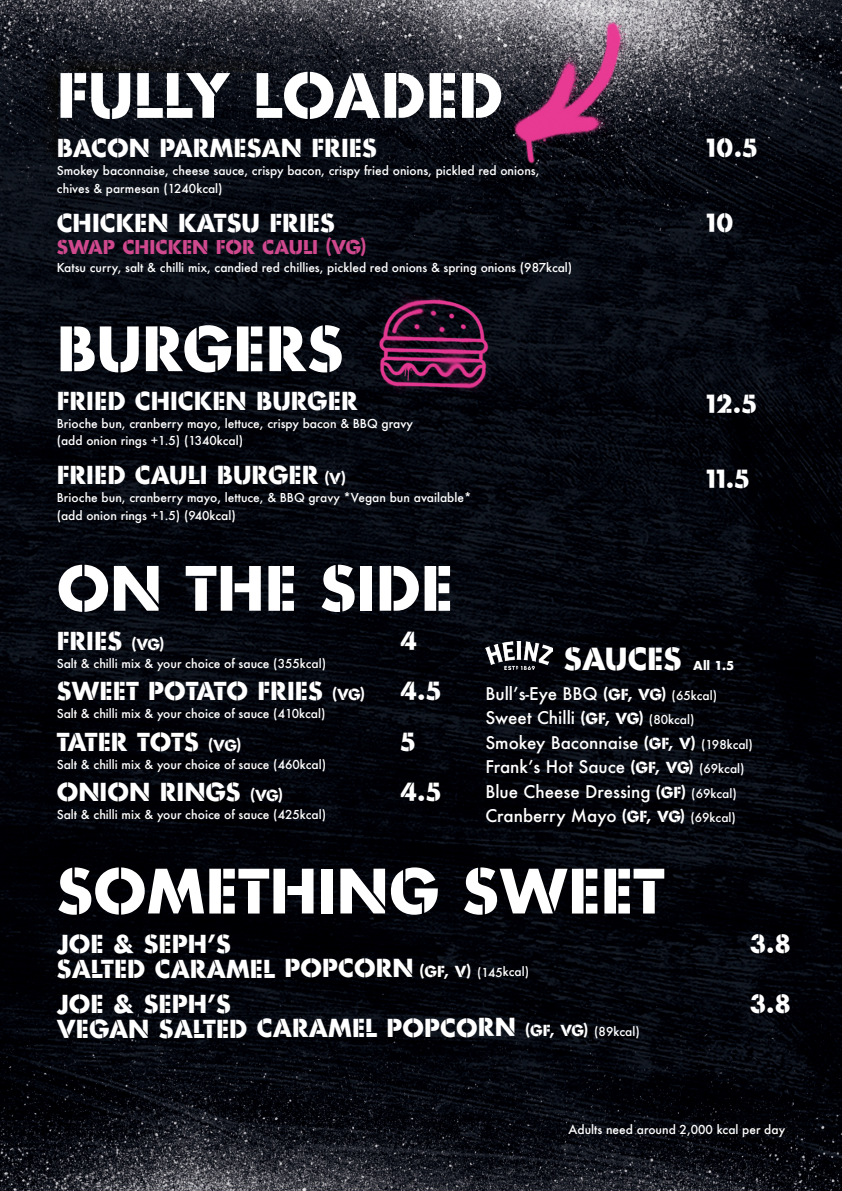
<style>
.page{position:relative;width:842px;height:1191px;background:#fff}
.page>*{position:absolute;margin:0;border:0;box-sizing:border-box;transform-origin:0 0}
.t1{font:64px "BOOM Stencil V2";color:#fff}
.t2{font:32px "BOOM Stencil V2";color:#fff}
.t3{font:26px "BOOM Stencil V2";color:#fff}
.t4{font:20px "BOOM Stencil V2";color:#d0488e}
.Food_Description{font:500 17px "Futura";color:#fff}
.t5{font:500 12px/17.8px "Futura";color:#fff}
.t6{font:700 12px "Futura";color:#fff}
.s1{font-size:16px}
.s2{font-family:"BOOM Stencil V2";font-weight:400;font-size:16px}
.s3{font-size:12px}
.s4{font-family:"Futura";font-weight:500;font-size:12px}
</style>
<div class="page">
<img style="left:0;top:0;width:842px;height:1191px">
<img style="left:365px;top:285px;width:138px;height:123px">
<img style="left:508px;top:10px;width:132px;height:167px">
<img style="left:485px;top:641px;width:67px;height:29px">
<p class="t1" style="left:57px;top:58px;width:448px">FULLY LOADED</p>
<p class="t3" style="left:57px;top:133px;width:322px">BACON PARMESAN FRIES</p>
<p class="t3" style="left:706px;top:133px;width:54px">10.5</p>
<p class="t5" style="left:57px;top:162px;width:484px">Smokey baconnaise, cheese sauce, crispy bacon, crispy fried onions, pickled red onions, chives &amp; parmesan (1240kcal)</p>
<p class="t3" style="left:57px;top:207px;width:280px">CHICKEN KATSU FRIES</p>
<p class="t5" style="left:57px;top:258px;width:517px">Katsu curry, salt &amp; chilli mix, candied red chillies, pickled red onions &amp; spring onions (987kcal)</p>
<p class="t4" style="left:57px;top:235px;width:311px">SWAP CHICKEN FOR CAULI (VG)</p>
<p class="t1" style="left:57px;top:312px;width:288px">BURGERS</p>
<p class="t3" style="left:706px;top:207px;width:30px">10</p>
<p class="t3" style="left:57px;top:385px;width:303px">FRIED CHICKEN BURGER</p>
<p class="t3" style="left:706px;top:389px;width:53px">12.5</p>
<p class="t5" style="left:57px;top:414px;width:358px">Brioche bun, cranberry mayo, lettuce, crispy bacon &amp; BBQ gravy (add onion rings +1.5) (1340kcal)</p>
<p class="t3" style="left:57px;top:460px;width:291px">FRIED CAULI BURGER <span class="s1">(V)</span></p>
<p class="t5" style="left:57px;top:488px;width:416px">Brioche bun, cranberry mayo, lettuce, &amp; BBQ gravy *Vegan bun available* (add onion rings +1.5) (940kcal)</p>
<p class="t3" style="left:706px;top:463px;width:46px">11.5</p>
<p class="t1" style="left:57px;top:551px;width:398px">ON THE SIDE</p>
<p class="t3" style="left:57px;top:626px;width:109px">FRIES <span class="s1">(VG)</span></p>
<p class="t5" style="left:57px;top:654px;width:271px">Salt &amp; chilli mix &amp; your choice of sauce (355kcal)</p>
<p class="t3" style="left:400px;top:626px;width:19px">4</p>
<p class="t3" style="left:57px;top:676px;width:310px">SWEET POTATO FRIES <span class="s1">(VG)</span></p>
<p class="t5" style="left:57px;top:705px;width:270px">Salt &amp; chilli mix &amp; your choice of sauce (410kcal)</p>
<p class="t3" style="left:400px;top:676px;width:43px">4.5</p>
<p class="t3" style="left:57px;top:726px;width:186px">TATER TOTS <span class="s1">(VG)</span></p>
<p class="t5" style="left:57px;top:755px;width:271px">Salt &amp; chilli mix &amp; your choice of sauce (460kcal)</p>
<p class="t3" style="left:400px;top:726px;width:18px">5</p>
<p class="t3" style="left:57px;top:776px;width:228px">ONION RINGS <span class="s1">(VG)</span></p>
<p class="t5" style="left:57px;top:805px;width:271px">Salt &amp; chilli mix &amp; your choice of sauce (425kcal)</p>
<p class="t3" style="left:400px;top:776px;width:43px">4.5</p>
<p class="t2" style="left:564px;top:640px;width:120px">SAUCES</p>
<p class="t6" style="left:693px;top:656px;width:43px">All 1.5</p>
<p class="Food_Description" style="left:485px;top:681px;width:233px">Bull’s-Eye BBQ <span class="s2">(GF, VG)</span> <span class="s3">(65kcal)</span></p>
<p class="Food_Description" style="left:485px;top:731px;width:269px">Smokey Baconnaise <span class="s2">(GF, V)</span> <span class="s3">(198kcal)</span></p>
<p class="Food_Description" style="left:485px;top:780px;width:253px">Blue Cheese Dressing <span class="s2">(GF)</span> <span class="s3">(69kcal)</span></p>
<p class="Food_Description" style="left:485px;top:706px;width:211px">Sweet Chilli <span class="s2">(GF, VG)</span> <span class="s3">(80kcal)</span></p>
<p class="Food_Description" style="left:485px;top:755px;width:261px">Frank’s Hot Sauce <span class="s2">(GF, VG)</span> <span class="s3">(69kcal)</span></p>
<p class="Food_Description" style="left:485px;top:804px;width:252px">Cranberry Mayo <span class="s2">(GF, VG)</span> <span class="s3">(69kcal)</span></p>
<p class="t1" style="left:57px;top:854px;width:41px">SOMETHI</p>
<p class="t1" style="left:337px;top:854px;width:167px">NG SWEET</p>
<p class="t3" style="left:57px;top:928px;width:176px">JOE &amp; SEPH’S</p>
<p class="t3" style="left:57px;top:988px;width:176px">JOE &amp; SEPH’S</p>
<p class="t3" style="left:57px;top:953px;width:474px">SALTED CARAMEL POPCORN <span class="s1">(GF, V)</span> <span class="s4">(145kcal)</span></p>
<p class="t3" style="left:57px;top:1014px;width:53px">VEGAN</p>
<p class="t3" style="left:159px;top:1013px;width:482px">SALTED CARAMEL POPCORN <span class="s1">(GF, VG)</span> <span class="s4">(89kcal)</span></p>
<p class="t3" style="left:749px;top:928px;width:43px">3.8</p>
<p class="t3" style="left:749px;top:988px;width:43px">3.8</p>
<p class="t5" style="left:569px;top:1120px;width:218px">Adults need around 2,000 kcal per day</p>
</div>
